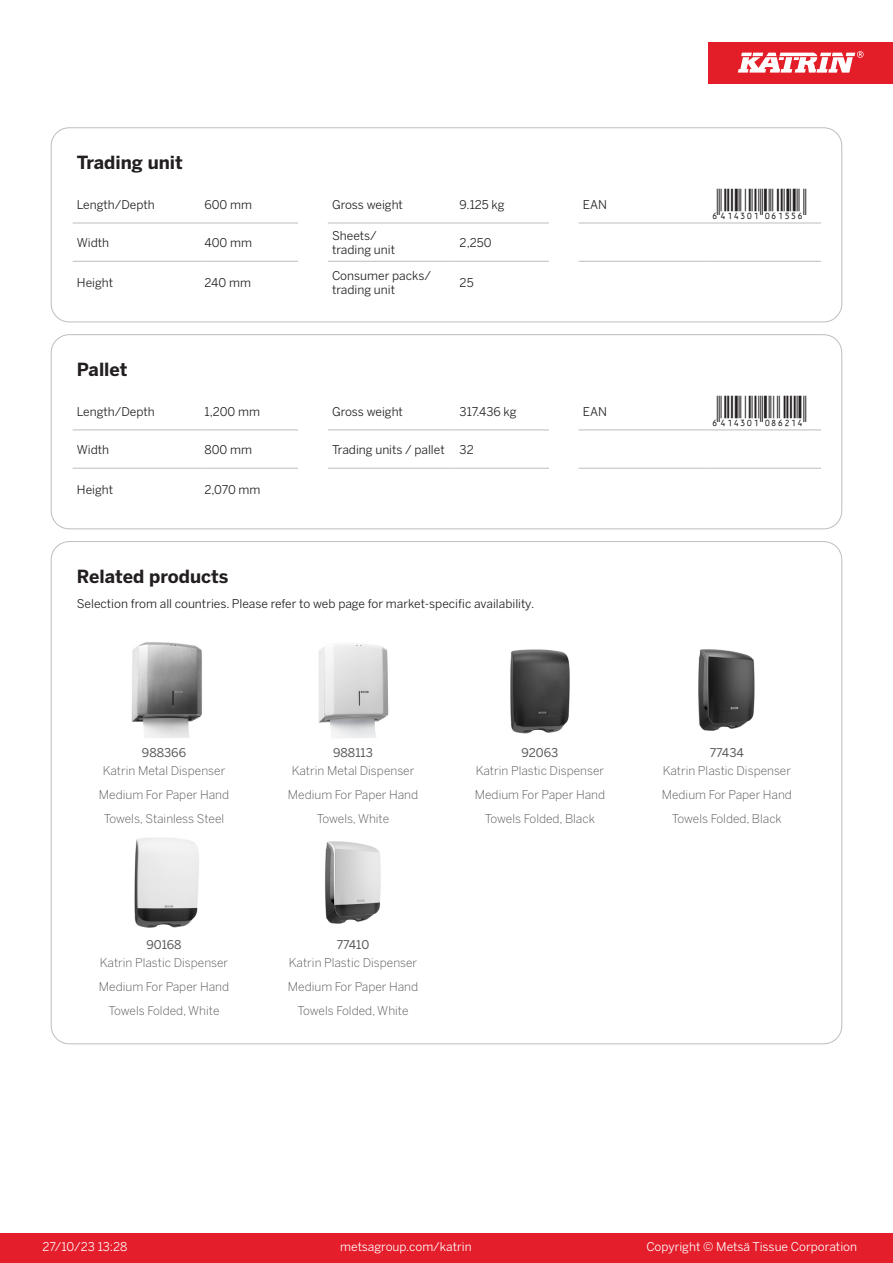
<style>
.page{position:relative;width:893px;height:1263px;background:#fff}
.page>*{position:absolute;margin:0;border:0;box-sizing:border-box;transform-origin:0 0}
.T_EAN{font:30px "Viisas EAN Matala";color:#231f20}
.T_TableHeader{font:700 18px "Benton Sans";color:#231f20}
.T_RelatedName{font:300 12px/24px "Benton Sans";color:#57585a;text-align:center}
.T_TableBody{font:12px/14.4px "Benton Sans";color:#231f20}
.t1{font:12px "Benton Sans";color:#fff}
.T_RelatedCode{font:12px "Benton Sans";color:#57585a}
</style>
<div class="page">
<div style="left:0;top:1233px;width:893px;height:30px;background:#e41e2b"></div>
<div style="left:708px;top:43px;width:185px;height:41px;background:#e31e28"></div>
<svg style="left:738px;top:51px;width:126px;height:22px"></svg>
<hr style="left:73px;top:223px;width:127px;height:1px;background:#bcbdc0">
<hr style="left:200px;top:223px;width:98px;height:1px;background:#bcbdc0">
<hr style="left:328px;top:223px;width:127px;height:1px;background:#bcbdc0">
<hr style="left:455px;top:223px;width:94px;height:1px;background:#bcbdc0">
<hr style="left:579px;top:223px;width:127px;height:1px;background:#bcbdc0">
<hr style="left:706px;top:223px;width:115px;height:1px;background:#bcbdc0">
<hr style="left:73px;top:261px;width:127px;height:1px;background:#bcbdc0">
<hr style="left:200px;top:261px;width:98px;height:1px;background:#bcbdc0">
<hr style="left:328px;top:261px;width:127px;height:1px;background:#bcbdc0">
<hr style="left:455px;top:261px;width:94px;height:1px;background:#bcbdc0">
<hr style="left:579px;top:261px;width:127px;height:1px;background:#bcbdc0">
<hr style="left:706px;top:261px;width:115px;height:1px;background:#bcbdc0">
<div style="left:51px;top:128px;width:791px;height:194px;border:1px solid #bcbdc0;border-radius:18px"></div>
<hr style="left:73px;top:430px;width:127px;height:1px;background:#bcbdc0">
<hr style="left:200px;top:430px;width:98px;height:1px;background:#bcbdc0">
<hr style="left:328px;top:430px;width:127px;height:1px;background:#bcbdc0">
<hr style="left:455px;top:430px;width:94px;height:1px;background:#bcbdc0">
<hr style="left:579px;top:430px;width:127px;height:1px;background:#bcbdc0">
<hr style="left:706px;top:430px;width:115px;height:1px;background:#bcbdc0">
<hr style="left:73px;top:468px;width:127px;height:1px;background:#bcbdc0">
<hr style="left:200px;top:468px;width:98px;height:1px;background:#bcbdc0">
<hr style="left:328px;top:468px;width:127px;height:1px;background:#bcbdc0">
<hr style="left:455px;top:468px;width:94px;height:1px;background:#bcbdc0">
<hr style="left:579px;top:468px;width:127px;height:1px;background:#bcbdc0">
<hr style="left:706px;top:468px;width:115px;height:1px;background:#bcbdc0">
<div style="left:51px;top:334px;width:791px;height:195px;border:1px solid #bcbdc0;border-radius:18px"></div>
<img style="left:131px;top:642px;width:71px;height:96px">
<img style="left:318px;top:644px;width:71px;height:94px">
<img style="left:510px;top:649px;width:60px;height:85px">
<img style="left:698px;top:649px;width:57px;height:82px">
<img style="left:134px;top:838px;width:65px;height:90px">
<img style="left:325px;top:841px;width:56px;height:83px">
<p class="T_TableHeader" style="left:77px;top:151px;width:108px">Trading unit</p>
<p class="T_TableBody" style="left:77px;top:197px;width:79px">Length/Depth</p>
<p class="T_TableBody" style="left:204px;top:197px;width:49px">600 mm</p>
<p class="T_TableBody" style="left:332px;top:197px;width:72px">Gross weight</p>
<p class="T_TableBody" style="left:460px;top:197px;width:47px">9.125 kg</p>
<p class="T_TableBody" style="left:583px;top:197px;width:26px">EAN</p>
<p class="T_EAN" style="left:710px;top:188px;width:97px">*6414301061556*</p>
<p class="T_TableBody" style="left:77px;top:235px;width:34px">Width</p>
<p class="T_TableBody" style="left:204px;top:235px;width:49px">400 mm</p>
<p class="T_TableBody" style="left:332px;top:228px;width:46px">Sheets/</p>
<p class="T_TableBody" style="left:332px;top:242px;width:65px">trading unit</p>
<p class="T_TableBody" style="left:460px;top:235px;width:34px">2,250</p>
<p class="T_TableBody" style="left:77px;top:276px;width:38px">Height</p>
<p class="T_TableBody" style="left:204px;top:276px;width:48px">240 mm</p>
<p class="T_TableBody" style="left:332px;top:268px;width:100px">Consumer packs/ trading unit</p>
<p class="T_TableBody" style="left:460px;top:276px;width:16px">25</p>
<p class="T_TableHeader" style="left:77px;top:358px;width:52px">Pallet</p>
<p class="T_TableBody" style="left:77px;top:404px;width:79px">Length/Depth</p>
<p class="T_TableBody" style="left:204px;top:404px;width:57px">1,200 mm</p>
<p class="T_TableBody" style="left:332px;top:404px;width:72px">Gross weight</p>
<p class="T_TableBody" style="left:460px;top:404px;width:59px">317.436 kg</p>
<p class="T_TableBody" style="left:583px;top:404px;width:26px">EAN</p>
<p class="T_EAN" style="left:710px;top:395px;width:97px">*6414301086214*</p>
<p class="T_TableBody" style="left:77px;top:442px;width:34px">Width</p>
<p class="T_TableBody" style="left:204px;top:442px;width:49px">800 mm</p>
<p class="T_TableBody" style="left:332px;top:442px;width:114px">Trading units / pallet</p>
<p class="T_TableBody" style="left:460px;top:442px;width:16px">32</p>
<p class="T_TableBody" style="left:77px;top:483px;width:38px">Height</p>
<p class="T_TableBody" style="left:204px;top:483px;width:57px">2,070 mm</p>
<p class="T_TableHeader" style="left:77px;top:565px;width:153px">Related products</p>
<p class="T_TableBody" style="left:77px;top:596px;width:459px">Selection from all countries. Please refer to web page for market-specific availability.</p>
<p class="T_RelatedCode" style="left:142px;top:745px;width:46px">988366</p>
<p class="T_RelatedCode" style="left:333px;top:745px;width:41px">988113</p>
<p class="T_RelatedCode" style="left:522px;top:745px;width:38px">92063</p>
<p class="T_RelatedCode" style="left:710px;top:745px;width:36px">77434</p>
<p class="T_RelatedName" style="left:99px;top:758px;width:132px">Katrin Metal Dispenser<br>Medium For Paper Hand<br>Towels, Stainless Steel</p>
<p class="T_RelatedName" style="left:288px;top:758px;width:132px">Katrin Metal Dispenser<br>Medium For Paper Hand<br>Towels, White</p>
<p class="T_RelatedName" style="left:475px;top:758px;width:132px">Katrin Plastic Dispenser<br>Medium For Paper Hand<br>Towels Folded, Black</p>
<p class="T_RelatedName" style="left:662px;top:758px;width:132px">Katrin Plastic Dispenser<br>Medium For Paper Hand<br>Towels Folded, Black</p>
<p class="T_RelatedCode" style="left:146px;top:937px;width:37px">90168</p>
<p class="T_RelatedCode" style="left:337px;top:937px;width:34px">77410</p>
<p class="T_RelatedName" style="left:99px;top:951px;width:132px">Katrin Plastic Dispenser<br>Medium For Paper Hand<br>Towels Folded, White</p>
<p class="T_RelatedName" style="left:288px;top:951px;width:132px">Katrin Plastic Dispenser<br>Medium For Paper Hand<br>Towels Folded, White</p>
<p class="t1" style="left:43px;top:1239px;width:86px">27/10/23 13:28</p>
<p class="t1" style="left:340px;top:1239px;width:133px">metsagroup.com/katrin</p>
<p class="t1" style="left:646px;top:1239px;width:212px">Copyright © Metsä Tissue Corporation</p>
</div>
